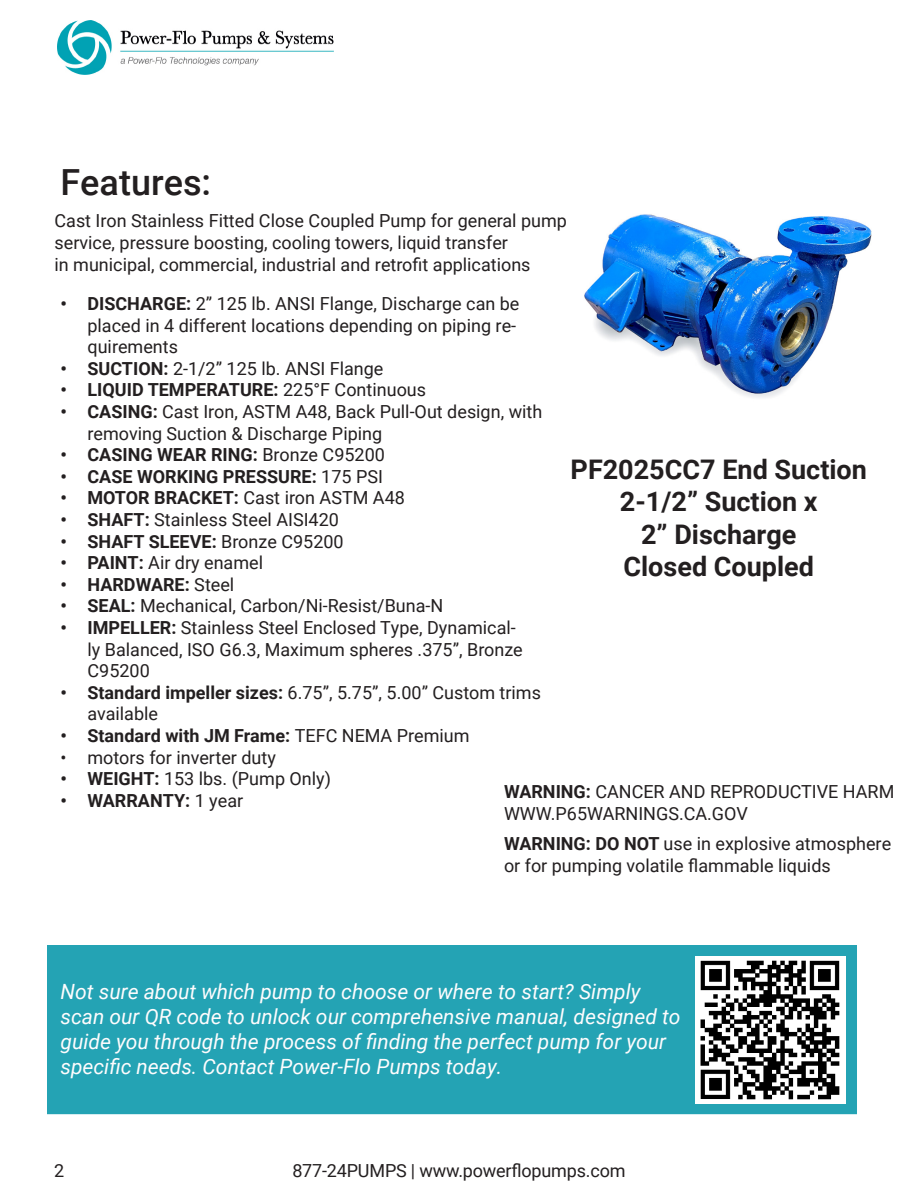
<style>
.page{position:relative;width:918px;height:1188px;background:#fff}
.page>*{position:absolute;margin:0;border:0;box-sizing:border-box;transform-origin:0 0}
.Paragraph_for_Features{font:500 36px "Roboto";color:#231f20}
.Paragraph_for_Features-2{font:700 27px "Roboto";color:#231f20}
.Paragraph_for_Features-3{font:italic 21px/25.2px "Roboto";color:#fefcfd}
.Paragraph_for_Features-4{font:18px/21.6px "Roboto";color:#231f20}
.t1{font:700 18px "Roboto";color:#231f20}
.s1{font-weight:700}
.s2{font-weight:400}
</style>
<div class="page">
<img style="left:58px;top:20px;width:276px;height:54px">
<div style="left:47px;top:945px;width:810px;height:169px;background:#24a3b4"></div>
<img style="left:695px;top:956px;width:150px;height:147px">
<img style="left:584px;top:214px;width:288px;height:184px">
<p class="Paragraph_for_Features" style="left:61px;top:157px;width:152px">Features:</p>
<p class="Paragraph_for_Features-4" style="left:55px;top:210px;width:514px">Cast Iron Stainless Fitted Close Coupled Pump for general pump service, pressure boosting, cooling towers, liquid transfer</p>
<p class="Paragraph_for_Features-4" style="left:55px;top:253px;width:478px">in municipal, commercial, industrial and retrofit applications</p>
<p class="Paragraph_for_Features-4" style="left:88px;top:292px;width:434px;text-indent:-27px"><span class="s1">• DISCHARGE:</span> 2” 125 lb. ANSI Flange, Discharge can be placed in 4 different locations depending on piping re&shy;quirements</p>
<p class="Paragraph_for_Features-4" style="left:61px;top:357px;width:324px"><span class="s1">• SUCTION:</span> 2-1/2” 125 lb. ANSI Flange</p>
<p class="t1" style="left:61px;top:377px;width:367px">• LIQUID TEMPERATURE: <span class="s2">225°F Continuous</span></p>
<p class="Paragraph_for_Features-4" style="left:88px;top:400px;width:456px;text-indent:-27px"><span class="s1">• CASING:</span> Cast Iron, ASTM A48, Back Pull-Out design, with removing Suction &amp; Discharge Piping</p>
<p class="t1" style="left:61px;top:442px;width:326px">• CASING WEAR RING: <span class="s2">Bronze C95200</span></p>
<p class="t1" style="left:61px;top:464px;width:324px">• CASE WORKING PRESSURE: <span class="s2">175 PSI</span></p>
<p class="Paragraph_for_Features-4" style="left:61px;top:487px;width:346px"><span class="s1">• MOTOR BRACKET:</span> Cast iron ASTM A48</p>
<p class="Paragraph_for_Features-4" style="left:61px;top:508px;width:280px"><span class="s1">• SHAFT:</span> Stainless Steel AISI420</p>
<p class="t1" style="left:61px;top:529px;width:285px">• SHAFT SLEEVE: <span class="s2">Bronze C95200</span></p>
<p class="Paragraph_for_Features-4" style="left:61px;top:551px;width:204px"><span class="s1">• PAINT:</span> Air dry enamel</p>
<p class="t1" style="left:61px;top:572px;width:175px">• HARDWARE: <span class="s2">Steel</span></p>
<p class="Paragraph_for_Features-4" style="left:61px;top:595px;width:384px"><span class="s1">• SEAL:</span> Mechanical, Carbon/Ni-Resist/Buna-N</p>
<p class="Paragraph_for_Features-4" style="left:88px;top:616px;width:437px;text-indent:-27px"><span class="s1">• IMPELLER:</span> Stainless Steel Enclosed Type, Dynamical&shy;ly Balanced, ISO G6.3, Maximum spheres .375”, Bronze<br>C95200</p>
<p class="Paragraph_for_Features-4" style="left:88px;top:681px;width:455px;text-indent:-27px"><span class="s1">• Standard impeller sizes:</span> 6.75”, 5.75”, 5.00” Custom trims available</p>
<p class="t1" style="left:61px;top:723px;width:411px">• Standard with JM Frame: <span class="s2">TEFC NEMA Premium</span></p>
<p class="Paragraph_for_Features-4" style="left:61px;top:746px;width:217px">• motors for inverter duty</p>
<p class="Paragraph_for_Features-4" style="left:61px;top:767px;width:272px"><span class="s1">• WEIGHT:</span> 153 lbs. (Pump Only)</p>
<p class="t1" style="left:61px;top:788px;width:184px">• WARRANTY: <span class="s2">1 year</span></p>
<p class="Paragraph_for_Features-2" style="left:571px;top:450px;width:298px">PF2025CC7 End Suction</p>
<p class="Paragraph_for_Features-2" style="left:620px;top:483px;width:199px">2-1/2” Suction x</p>
<p class="Paragraph_for_Features-2" style="left:641px;top:515px;width:157px">2” Discharge</p>
<p class="Paragraph_for_Features-2" style="left:623px;top:547px;width:192px">Closed Coupled</p>
<p class="Paragraph_for_Features-4" style="left:504px;top:780px;width:392px"><span class="s1">WARNING:</span> CANCER AND REPRODUCTIVE HARM</p>
<p class="Paragraph_for_Features-4" style="left:504px;top:802px;width:245px">WWW.P65WARNINGS.CA.GOV</p>
<p class="Paragraph_for_Features-4" style="left:504px;top:832px;width:389px"><span class="s1">WARNING: DO NOT</span> use in explosive atmosphere</p>
<p class="Paragraph_for_Features-4" style="left:504px;top:854px;width:328px">or for pumping volatile flammable liquids</p>
<p class="Paragraph_for_Features-3" style="left:61px;top:978px;width:621px">Not sure about which pump to choose or where to start? Simply scan our QR code to unlock our comprehensive manual, designed to guide you through the process of finding the perfect pump for your specific needs. Contact Power-Flo Pumps today.</p>
<p class="Paragraph_for_Features-4" style="left:54px;top:1159px;width:12px">2</p>
<p class="Paragraph_for_Features-4" style="left:292px;top:1159px;width:335px">877-24PUMPS | www.powerflopumps.com</p>
</div>
